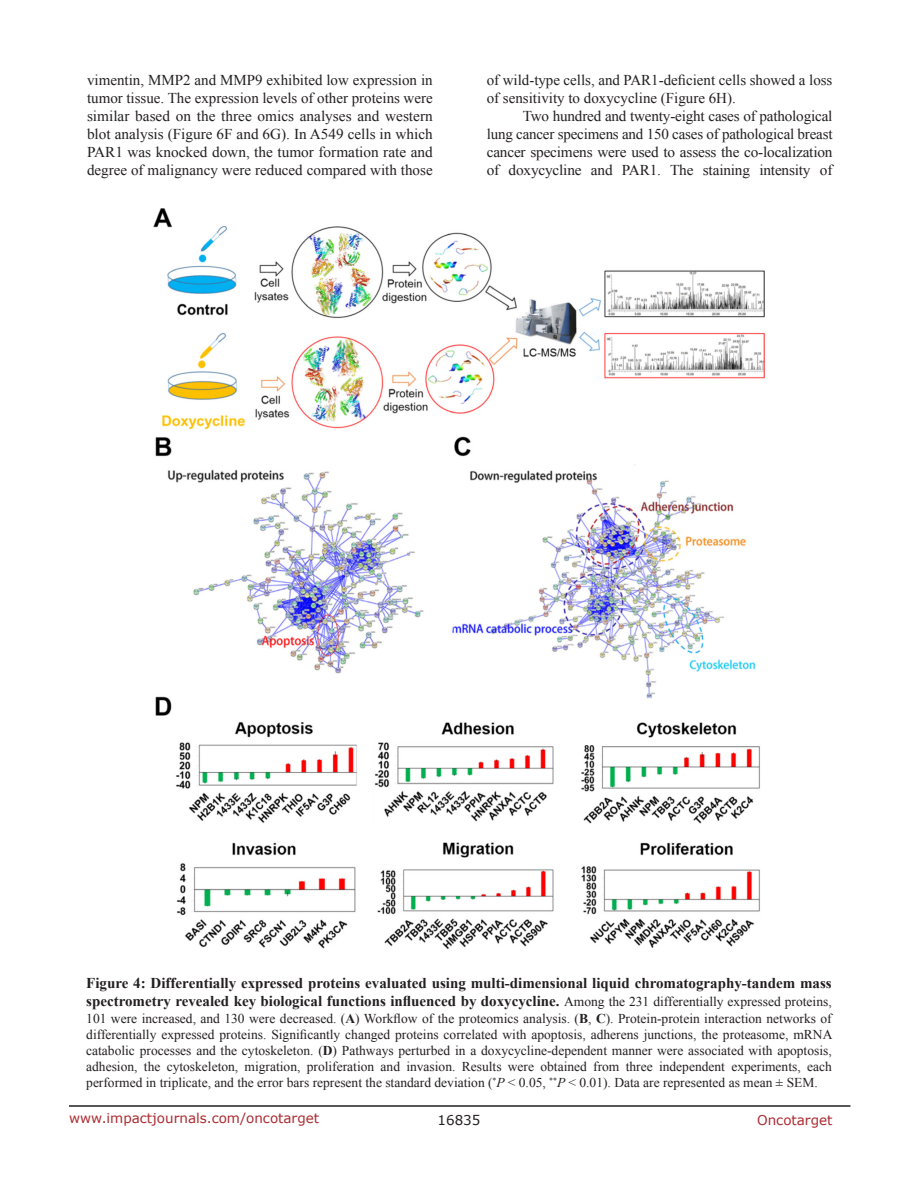
<style>
.page{position:relative;width:918px;height:1188px;background:#fff}
.page>*{position:absolute;margin:0;border:0;box-sizing:border-box;transform-origin:0 0}
.BodyText{font:15px/18px "Times New Roman";color:#231f20;text-align:justify}
.FigureText{font:700 15px/18px "Times New Roman";color:#231f20}
.FigureText-2{font:13.5px/16.2px "Times New Roman";color:#231f20;text-align:justify}
.t1{font:13.5px "Verdana";color:#ac2b31}
.t2{font:13.5px "Verdana";color:#231f20}
.s1{font-weight:400;font-size:13.5px}
.s2{font-weight:700}
.s3{font-style:italic}
</style>
<div class="page">
<hr style="left:69px;top:1105px;width:781px;height:2px;background:#231f20">
<img style="left:154px;top:208px;width:610px;height:742px">
<p class="BodyText" style="left:87px;top:71px;width:347px">vimentin, MMP2 and MMP9 exhibited low expression in tumor tissue. The expression levels of other proteins were similar based on the three omics analyses and western blot analysis (Figure 6F and 6G). In A549 cells in which PAR1 was knocked down, the tumor formation rate and degree of malignancy were reduced compared with those</p>
<p class="BodyText" style="left:487px;top:71px;width:347px">of wild-type cells, and PAR1-deficient cells showed a loss of sensitivity to doxycycline (Figure 6H).</p>
<p class="BodyText" style="left:487px;top:107px;width:347px;text-indent:36px">Two hundred and twenty-eight cases of pathological lung cancer specimens and 150 cases of pathological breast cancer specimens were used to assess the co-localization of doxycycline and PAR1. The staining intensity of</p>
<p class="FigureText" style="left:86px;top:974px;width:747px">Figure 4: Differentially expressed proteins evaluated using multi-dimensional liquid chromatography-tandem mass spectrometry revealed key biological functions influenced by doxycycline. <span class="s1">Among the 231 differentially expressed proteins,</span></p>
<p class="FigureText-2" style="left:86px;top:1010px;width:748px">101 were increased, and 130 were decreased. (<span class="s2">A</span>) Workflow of the proteomics analysis. (<span class="s2">B</span>, <span class="s2">C</span>). Protein-protein interaction networks of differentially expressed proteins. Significantly changed proteins correlated with apoptosis, adherens junctions, the proteasome, mRNA catabolic processes and the cytoskeleton. (<span class="s2">D</span>) Pathways perturbed in a doxycycline-dependent manner were associated with apoptosis, adhesion, the cytoskeleton, migration, proliferation and invasion. Results were obtained from three independent experiments, each performed in triplicate, and the error bars represent the standard deviation (<sup>*</sup><span class="s3">P</span> &lt; 0.05, <sup>**</sup><span class="s3">P</span> &lt; 0.01). Data are represented as mean ± SEM.</p>
<p class="t1" style="left:69px;top:1109px;width:252px">www.impactjournals.com/oncotarget</p>
<p class="t2" style="left:438px;top:1111px;width:44px">16835</p>
<p class="t1" style="left:757px;top:1111px;width:77px">Oncotarget</p>
</div>
